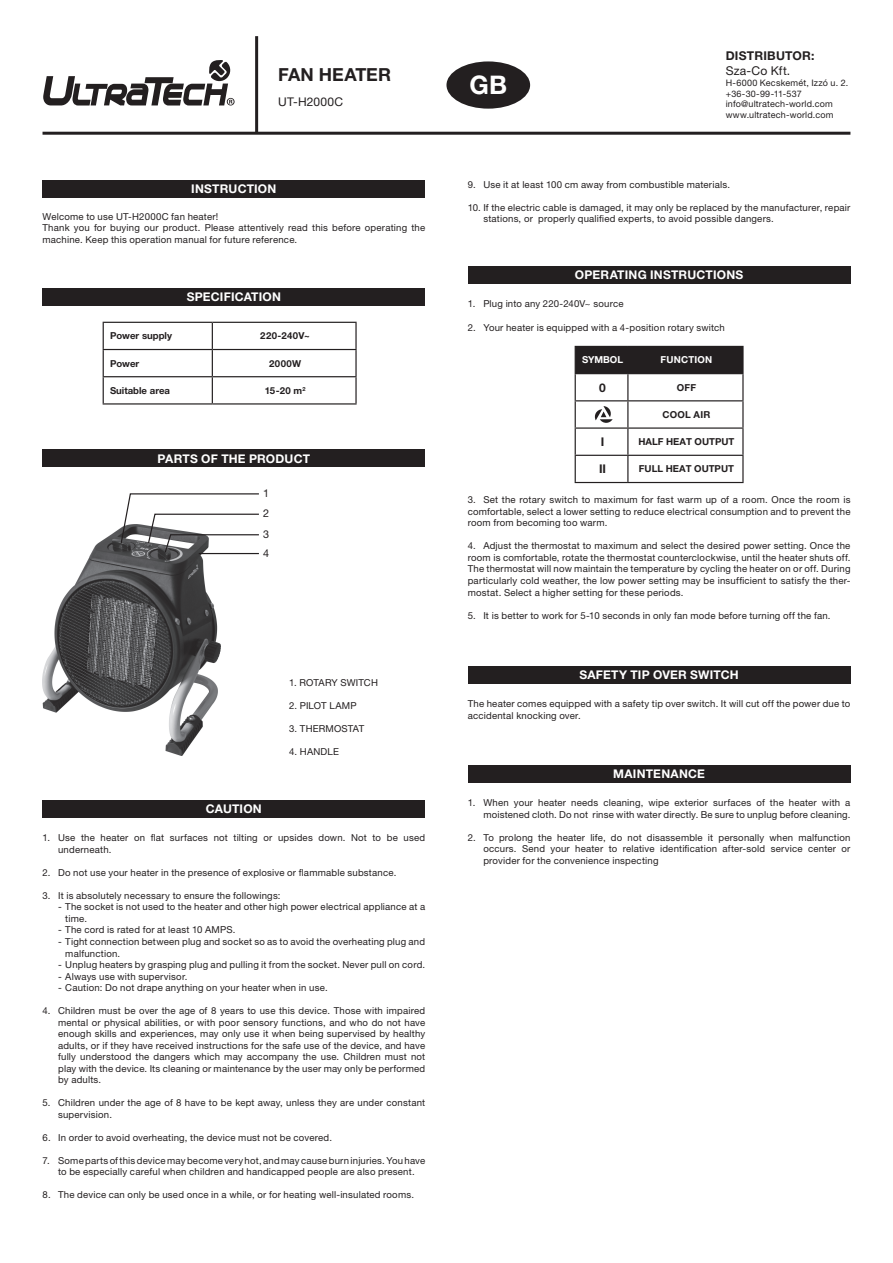
<style>
.page{position:relative;width:893px;height:1263px;background:#fff}
.page>*{position:absolute;margin:0;border:0;box-sizing:border-box;transform-origin:0 0}
.t1{font:700 25.65px "Helvetica Neue LT Pro";color:#fff}
.t2{font:700 18px "Helvetica Neue LT Pro";letter-spacing:.005em;color:#231f20}
.t3{font:700 12.15px "Helvetica Neue LT Pro";letter-spacing:.02em;color:#231f20}
.t4{font:12.15px "Helvetica Neue LT Pro";letter-spacing:.015em;color:#231f20}
.t5{font:700 12px "Helvetica Neue LT Pro";letter-spacing:.02em;color:#fff}
.t6{font:12px "Helvetica Neue LT Pro";letter-spacing:.02em;color:#231f20}
.t7{font:700 12px "Helvetica Neue LT Pro";color:#231f20}
.t8{font:10.8px/18.8px "Helvetica Neue LT Pro";color:#231f20}
.t9{font:9.6px/11.6px "Helvetica Neue LT Pro";letter-spacing:.02em;color:#231f20}
.t10{font:700 9.6px "Helvetica Neue LT Pro";color:#231f20}
.t11{font:700 9.6px "Helvetica Neue LT Pro";letter-spacing:.02em;color:#fff}
.t12{font:9px/10.8px "Helvetica Neue LT Pro";letter-spacing:.025em;color:#231f20}
</style>
<div class="page">
<div style="left:446px;top:61px;width:84px;height:48px;background:#231f20;border-radius:50%"></div>
<svg style="left:43px;top:60px;width:192px;height:46px"></svg>
<hr style="left:255px;top:36px;width:3px;height:98px;background:#231f20">
<hr style="left:43px;top:132px;width:807px;height:3px;background:#231f20">
<div style="left:43px;top:180px;width:382px;height:18px;background:#231f20"></div>
<div style="left:43px;top:288px;width:382px;height:17px;background:#231f20"></div>
<div style="left:43px;top:450px;width:382px;height:17px;background:#231f20"></div>
<div style="left:43px;top:800px;width:382px;height:18px;background:#231f20"></div>
<div style="left:468px;top:266px;width:382px;height:18px;background:#231f20"></div>
<div style="left:468px;top:666px;width:382px;height:18px;background:#231f20"></div>
<div style="left:468px;top:765px;width:382px;height:17px;background:#231f20"></div>
<img style="left:43px;top:528px;width:177px;height:227px">
<hr style="left:103px;top:322px;width:109px;height:1px;background:#231f20">
<hr style="left:212px;top:322px;width:145px;height:1px;background:#231f20">
<hr style="left:355px;top:323px;width:2px;height:26px;background:#231f20">
<hr style="left:103px;top:349px;width:109px;height:1px;background:#231f20">
<hr style="left:212px;top:349px;width:145px;height:1px;background:#231f20">
<hr style="left:355px;top:350px;width:2px;height:26px;background:#231f20">
<hr style="left:103px;top:376px;width:109px;height:1px;background:#231f20">
<svg style="left:103px;top:323px;width:1px;height:80px"></svg>
<hr style="left:212px;top:376px;width:145px;height:1px;background:#231f20">
<svg style="left:212px;top:323px;width:1px;height:80px"></svg>
<hr style="left:355px;top:377px;width:2px;height:26px;background:#231f20">
<hr style="left:103px;top:403px;width:109px;height:1px;background:#231f20">
<hr style="left:212px;top:403px;width:145px;height:1px;background:#231f20">
<svg style="left:120px;top:493px;width:139px;height:61px"></svg>
<hr style="left:199px;top:553px;width:60px;height:1px;background:#231f20">
<hr style="left:628px;top:346px;width:116px;height:1px;background:#231f20">
<hr style="left:742px;top:347px;width:2px;height:26px;background:#231f20">
<hr style="left:628px;top:373px;width:116px;height:1px;background:#231f20">
<hr style="left:742px;top:374px;width:2px;height:26px;background:#231f20">
<hr style="left:628px;top:400px;width:116px;height:1px;background:#231f20">
<hr style="left:742px;top:401px;width:2px;height:26px;background:#231f20">
<hr style="left:628px;top:427px;width:116px;height:2px;background:#231f20">
<hr style="left:742px;top:429px;width:2px;height:26px;background:#231f20">
<hr style="left:628px;top:455px;width:116px;height:1px;background:#231f20">
<hr style="left:742px;top:456px;width:2px;height:26px;background:#231f20">
<hr style="left:575px;top:482px;width:53px;height:1px;background:#231f20">
<hr style="left:628px;top:482px;width:116px;height:1px;background:#231f20">
<svg style="left:575px;top:346px;width:168px;height:136px"></svg>
<h2 class="t2" style="left:278px;top:63px;width:114px">FAN HEATER</h2>
<p class="t6" style="left:278px;top:95px;width:67px">UT-H2000C</p>
<h1 class="t1" style="left:469px;top:69px;width:39px">GB</h1>
<p class="t3" style="left:726px;top:49px;width:90px">DISTRIBUTOR:</p>
<p class="t4" style="left:726px;top:63px;width:66px">Sza-Co Kft.</p>
<p class="t12" style="left:726px;top:77px;width:124px">H-6000 Kecskemét, Izzó u. 2. +36-30-99-11-537 info@ultratech-world.com www.ultratech-world.com</p>
<p class="t9" style="left:468px;top:179px;width:264px">9. Use it at least 100 cm away from combustible materials.</p>
<p class="t9" style="left:468px;top:202px;width:384px">10. If the electric cable is damaged, it may only be replaced by the manufacturer, repair</p>
<p class="t5" style="left:191px;top:182px;width:87px">INSTRUCTION</p>
<p class="t9" style="left:43px;top:210px;width:177px">Welcome to use UT-H2000C fan heater!</p>
<p class="t9" style="left:483px;top:213px;width:292px">stations, or properly qualified experts, to avoid possible dangers.</p>
<p class="t9" style="left:43px;top:222px;width:384px">Thank you for buying our product. Please attentively read this before operating the machine. Keep this operation manual for future reference.</p>
<p class="t5" style="left:187px;top:289px;width:96px">SPECIFICATION</p>
<p class="t10" style="left:110px;top:330px;width:64px">Power supply</p>
<p class="t10" style="left:260px;top:330px;width:51px">220-240V~</p>
<p class="t10" style="left:110px;top:357px;width:31px">Power</p>
<p class="t10" style="left:269px;top:357px;width:33px">2000W</p>
<p class="t10" style="left:110px;top:384px;width:62px">Suitable area</p>
<p class="t10" style="left:265px;top:384px;width:42px">15-20 m<sup>2</sup></p>
<p class="t5" style="left:158px;top:451px;width:154px">PARTS OF THE PRODUCT</p>
<p class="t8" style="left:263px;top:483px;width:8px;line-height:20.5px">1<br>2</p>
<p class="t8" style="left:263px;top:525px;width:8px">3<br>4</p>
<p class="t5" style="left:206px;top:801px;width:57px">CAUTION</p>
<p class="t9" style="left:289px;top:677px;width:90px">1. ROTARY SWITCH</p>
<p class="t9" style="left:289px;top:700px;width:69px">2. PILOT LAMP</p>
<p class="t9" style="left:289px;top:723px;width:77px">3. THERMOSTAT</p>
<p class="t9" style="left:289px;top:746px;width:51px">4. HANDLE</p>
<p class="t9" style="left:58px;top:832px;width:369px;text-indent:-16px">1. Use the heater on flat surfaces not tilting or upsides down. Not to be used underneath.</p>
<p class="t9" style="left:43px;top:866px;width:355px">2. Do not use your heater in the presence of explosive or flammable substance.</p>
<p class="t9" style="left:43px;top:889px;width:239px">3. It is absolutely necessary to ensure the followings:</p>
<p class="t9" style="left:65px;top:901px;width:361px;text-indent:-7px">- The socket is not used to the heater and other high power electrical appliance at a time.</p>
<p class="t9" style="left:58px;top:924px;width:179px">- The cord is rated for at least 10 AMPS.</p>
<p class="t9" style="left:65px;top:936px;width:361px;text-indent:-7px">- Tight connection between plug and socket so as to avoid the overheating plug and malfunction.</p>
<p class="t9" style="left:58px;top:959px;width:369px">- Unplug heaters by grasping plug and pulling it from the socket. Never pull on cord.</p>
<p class="t9" style="left:58px;top:970px;width:131px">- Always use with supervisor.</p>
<p class="t9" style="left:58px;top:982px;width:271px">- Caution: Do not drape anything on your heater when in use.</p>
<p class="t9" style="left:58px;top:1005px;width:369px;text-align:justify;text-indent:-16px">4. Children must be over the age of 8 years to use this device. Those with impaired mental or physical abilities, or with poor sensory functions, and who do not have enough skills and experiences, may only use it when being supervised by healthy adults, or if they have received instructions for the safe use of the device, and have fully understood the dangers which may accompany the use. Children must not play with the device. Its cleaning or maintenance by the user may only be performed by adults.</p>
<p class="t9" style="left:58px;top:1097px;width:369px;text-indent:-16px">5. Children under the age of 8 have to be kept away, unless they are under constant supervision.</p>
<p class="t9" style="left:43px;top:1131px;width:291px">6. In order to avoid overheating, the device must not be covered.</p>
<p class="t9" style="left:43px;top:1154px;width:384px;text-align:center">7. Some parts of this device may become very hot, and may cause burn injuries. You have to be especially careful when children and handicapped people are also present.</p>
<p class="t9" style="left:43px;top:1189px;width:373px">8. The device can only be used once in a while, or for heating well-insulated rooms.</p>
<p class="t5" style="left:575px;top:268px;width:170px">OPERATING INSTRUCTIONS</p>
<p class="t9" style="left:468px;top:298px;width:157px">1. Plug into any 220-240V~ source</p>
<p class="t9" style="left:468px;top:321px;width:259px">2. Your heater is equipped with a 4-position rotary switch</p>
<p class="t11" style="left:582px;top:354px;width:43px">SYMBOL</p>
<p class="t11" style="left:660px;top:354px;width:53px">FUNCTION</p>
<p class="t7" style="left:599px;top:380px;width:8px">0</p>
<p class="t10" style="left:677px;top:381px;width:21px">OFF</p>
<p class="t10" style="left:662px;top:408px;width:49px">COOL AIR</p>
<p class="t7" style="left:601px;top:434px;width:5px">I</p>
<p class="t10" style="left:638px;top:436px;width:98px">HALF HEAT OUTPUT</p>
<p class="t7" style="left:599px;top:461px;width:9px">II</p>
<p class="t10" style="left:639px;top:463px;width:97px">FULL HEAT OUTPUT</p>
<p class="t9" style="left:468px;top:494px;width:384px;text-align:justify">3. Set the rotary switch to maximum for fast warm up of a room. Once the room is comfortable, select a lower setting to reduce electrical consumption and to prevent the room from becoming too warm.</p>
<p class="t9" style="left:468px;top:540px;width:384px;text-align:justify">4. Adjust the thermostat to maximum and select the desired power setting. Once the room is comfortable, rotate the thermostat counterclockwise, until the heater shuts off.<br>The thermostat will now maintain the temperature by cycling the heater on or off. During particularly cold weather, the low power setting may be insufficient to satisfy the ther&shy;mostat. Select a higher setting for these periods.</p>
<p class="t9" style="left:468px;top:609px;width:364px">5. It is better to work for 5-10 seconds in only fan mode before turning off the fan.</p>
<p class="t5" style="left:579px;top:668px;width:161px">SAFETY TIP OVER SWITCH</p>
<p class="t9" style="left:468px;top:698px;width:384px">The heater comes equipped with a safety tip over switch. It will cut off the power due to accidental knocking over.</p>
<p class="t5" style="left:613px;top:766px;width:93px">MAINTENANCE</p>
<p class="t9" style="left:468px;top:797px;width:384px;text-align:right">1. When your heater needs cleaning, wipe exterior surfaces of the heater with a moistened cloth. Do not rinse with water directly. Be sure to unplug before cleaning.</p>
<p class="t9" style="left:483px;top:831px;width:369px;text-align:justify;text-indent:-16px">2. To prolong the heater life, do not disassemble it personally when malfunction occurs. Send your heater to relative identification after-sold service center or provider for the convenience inspecting</p>
</div>
